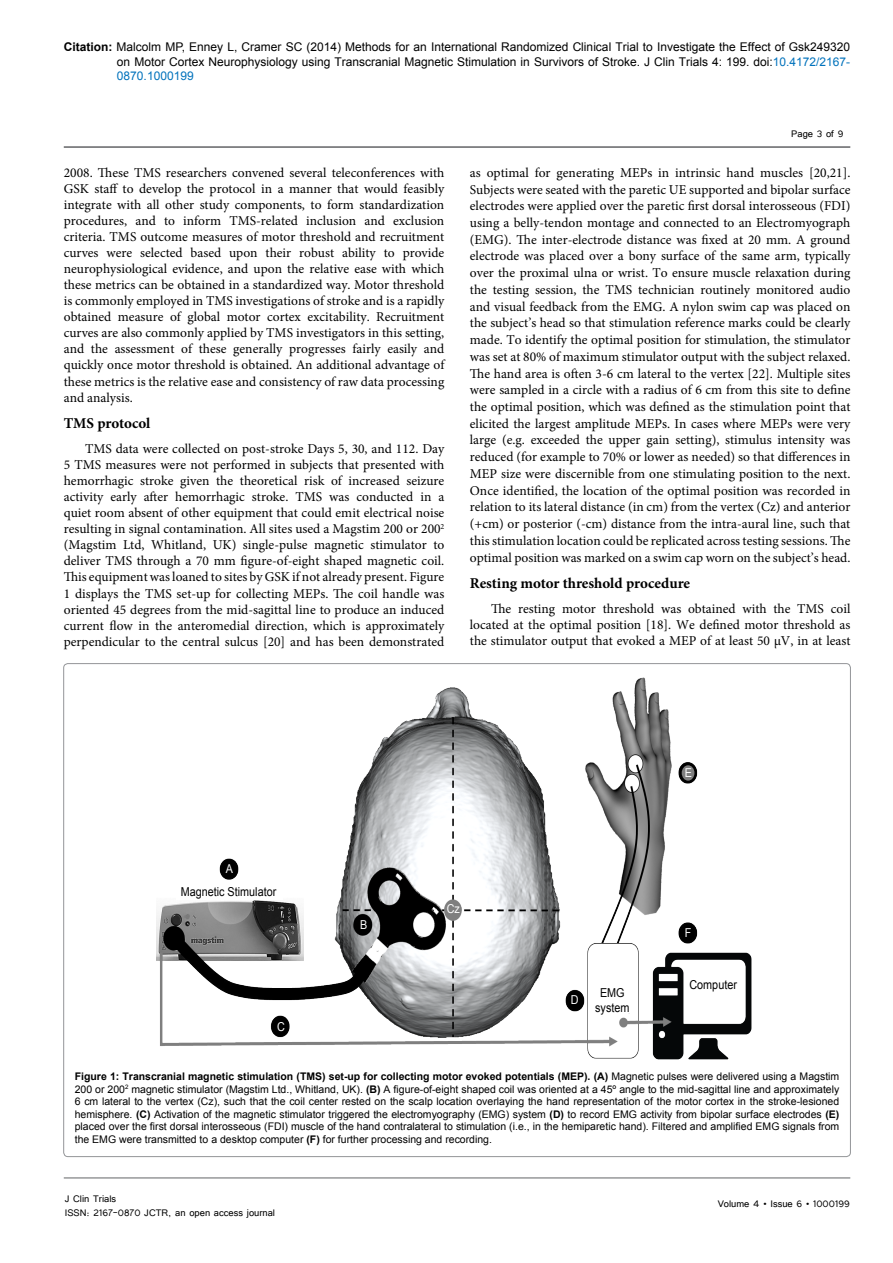
<style>
.page{position:relative;width:893px;height:1263px;background:#fff}
.page>*{position:absolute;margin:0;border:0;box-sizing:border-box;transform-origin:0 0}
.SSH{font:700 15px "Minion Pro";letter-spacing:-.005em;color:#000}
.t1{font:13.5px/16px "Minion Pro";color:#000;text-align:justify}
.t2{font:12.3px/14.7px "Arial";color:#000;text-align:center;scale:.88 1}
.t3{font:12.3px "Arial";color:#fcfcfc;scale:.88 1}
.t4{font:12px/14.4px "Arial";color:#000;text-align:justify}
.t5{font:12px/14.4px "Tunga";color:#000}
.t6{font:10.5px/12.6px "Arial";color:#000;text-align:justify}
.s1{font-weight:700}
.s2{color:#0072bc}
</style>
<div class="page">
<hr style="left:64px;top:146px;width:786px;height:2px;background:#636466">
<hr style="left:64px;top:1178px;width:786px;height:1px;background:#636466">
<img style="left:157px;top:677px;width:595px;height:383px">
<div style="left:445px;top:901px;width:16px;height:16px;background:#7f7f7f;border-radius:50%"></div>
<div style="left:682px;top:765px;width:12px;height:16px;background:#7f7f7f;border-radius:50%"></div>
<div style="left:682px;top:924px;width:11px;height:15px;background:#000;border-radius:50%"></div>
<div style="left:569px;top:993px;width:12px;height:15px;background:#000;border-radius:50%"></div>
<div style="left:275px;top:1018px;width:12px;height:16px;background:#000;border-radius:50%"></div>
<div style="left:359px;top:918px;width:10px;height:13px;background:#000;border-radius:50%"></div>
<div style="left:224px;top:862px;width:12px;height:14px;background:#000;border-radius:50%"></div>
<div style="left:687px;top:978px;width:54px;height:14px;background:#fff"></div>
<svg style="left:593px;top:979px;width:40px;height:37px"></svg>
<div style="left:176px;top:885px;width:107px;height:14px;background:#fff"></div>
<p class="t4" style="left:117px;top:40px;width:735px;text-indent:-53px"><span class="s1">Citation:</span> Malcolm MP, Enney L, Cramer SC (2014) Methods for an International Randomized Clinical Trial to Investigate the Effect of Gsk249320 on Motor Cortex Neurophysiology using Transcranial Magnetic Stimulation in Survivors of Stroke. J Clin Trials 4: 199. doi:<span class="s2">10.4172/2167- 0870.1000199</span></p>
<p class="t1" style="left:64px;top:164px;width:382px">2008. These TMS researchers convened several teleconferences with GSK staff to develop the protocol in a manner that would feasibly integrate with all other study components, to form standardization procedures, and to inform TMS-related inclusion and exclusion criteria. TMS outcome measures of motor threshold and recruitment curves were selected based upon their robust ability to provide neurophysiological evidence, and upon the relative ease with which these metrics can be obtained in a standardized way. Motor threshold is commonly employed in TMS investigations of stroke and is a rapidly obtained measure of global motor cortex excitability. Recruitment curves are also commonly applied by TMS investigators in this setting, and the assessment of these generally progresses fairly easily and quickly once motor threshold is obtained. An additional advantage of these metrics is the relative ease and consistency of raw data processing and analysis.</p>
<p class="SSH" style="left:64px;top:413px;width:88px">TMS protocol</p>
<p class="t1" style="left:64px;top:441px;width:382px;text-indent:21px">TMS data were collected on post-stroke Days 5, 30, and 112. Day 5 TMS measures were not performed in subjects that presented with hemorrhagic stroke given the theoretical risk of increased seizure activity early after hemorrhagic stroke. TMS was conducted in a quiet room absent of other equipment that could emit electrical noise resulting in signal contamination. All sites used a Magstim 200 or 200<sup>2 </sup>(Magstim Ltd, Whitland, UK) single-pulse magnetic stimulator to deliver TMS through a 70 mm figure-of-eight shaped magnetic coil.<br>This equipment was loaned to sites by GSK if not already present. Figure 1 displays the TMS set-up for collecting MEPs. The coil handle was oriented 45 degrees from the mid-sagittal line to produce an induced current flow in the anteromedial direction, which is approximately perpendicular to the central sulcus [20] and has been demonstrated</p>
<p class="t5" style="left:791px;top:126px;width:54px">Page 3 of 9</p>
<p class="t1" style="left:470px;top:164px;width:382px;line-height:16.8px">as optimal for generating MEPs in intrinsic hand muscles [20,21].<br>Subjects were seated with the paretic UE supported and bipolar surface electrodes were applied over the paretic first dorsal interosseous (FDI) using a belly-tendon montage and connected to an Electromyograph (EMG). The inter-electrode distance was fixed at 20 mm. A ground electrode was placed over a bony surface of the same arm, typically over the proximal ulna or wrist. To ensure muscle relaxation during the testing session, the TMS technician routinely monitored audio and visual feedback from the EMG. A nylon swim cap was placed on the subject’s head so that stimulation reference marks could be clearly made. To identify the optimal position for stimulation, the stimulator was set at 80% of maximum stimulator output with the subject relaxed.<br>The hand area is often 3-6 cm lateral to the vertex [22]. Multiple sites were sampled in a circle with a radius of 6 cm from this site to define the optimal position, which was defined as the stimulation point that elicited the largest amplitude MEPs. In cases where MEPs were very large (e.g. exceeded the upper gain setting), stimulus intensity was reduced (for example to 70% or lower as needed) so that differences in MEP size were discernible from one stimulating position to the next.<br>Once identified, the location of the optimal position was recorded in relation to its lateral distance (in cm) from the vertex (Cz) and anterior (+cm) or posterior (-cm) distance from the intra-aural line, such that this stimulation location could be replicated across testing sessions. The optimal position was marked on a swim cap worn on the subject’s head.</p>
<p class="SSH" style="left:470px;top:573px;width:222px">Resting motor threshold procedure</p>
<p class="t1" style="left:470px;top:600px;width:382px;text-indent:21px">The resting motor threshold was obtained with the TMS coil located at the optimal position [18]. We defined motor threshold as the stimulator output that evoked a MEP of at least 50 µV, in at least</p>
<p class="t3" style="left:226px;top:861px;width:10px">A</p>
<p class="t2" style="left:181px;top:884px;width:110px">Magnetic Stimulator</p>
<p class="t3" style="left:277px;top:1018px;width:10px">C</p>
<p class="t3" style="left:360px;top:916px;width:10px">B</p>
<p class="t3" style="left:447px;top:901px;width:17px">Cz</p>
<p class="t3" style="left:685px;top:764px;width:10px">E</p>
<p class="t3" style="left:571px;top:992px;width:10px">D</p>
<p class="t2" style="left:595px;top:985px;width:40px">EMG system</p>
<p class="t3" style="left:685px;top:924px;width:9px">F</p>
<p class="t2" style="left:689px;top:977px;width:55px">Computer</p>
<p class="t6" style="left:75px;top:1070px;width:766px"><span class="s1">Figure 1: Transcranial magnetic stimulation (TMS) set-up for collecting motor evoked potentials (MEP). (A)</span> Magnetic pulses were delivered using a Magstim 200 or 200<sup>2</sup> magnetic stimulator (Magstim Ltd., Whitland, UK). <span class="s1">(B)</span> A figure-of-eight shaped coil was oriented at a 45º angle to the mid-sagittal line and approximately 6 cm lateral to the vertex (Cz), such that the coil center rested on the scalp location overlaying the hand representation of the motor cortex in the stroke-lesioned hemisphere. <span class="s1">(C)</span> Activation of the magnetic stimulator triggered the electromyography (EMG) system <span class="s1">(D)</span> to record EMG activity from bipolar surface electrodes <span class="s1">(E) </span>placed over the first dorsal interosseous (FDI) muscle of the hand contralateral to stimulation (i.e., in the hemiparetic hand). Filtered and amplified EMG signals from the EMG were transmitted to a desktop computer <span class="s1">(F)</span> for further processing and recording.</p>
<p class="t5" style="left:65px;top:1190px;width:212px">J Clin Trials<br>ISSN: 2167-0870 JCTR, an open access journal</p>
<p class="t5" style="left:718px;top:1196px;width:134px">Volume 4 • Issue 6 • 1000199</p>
</div>
